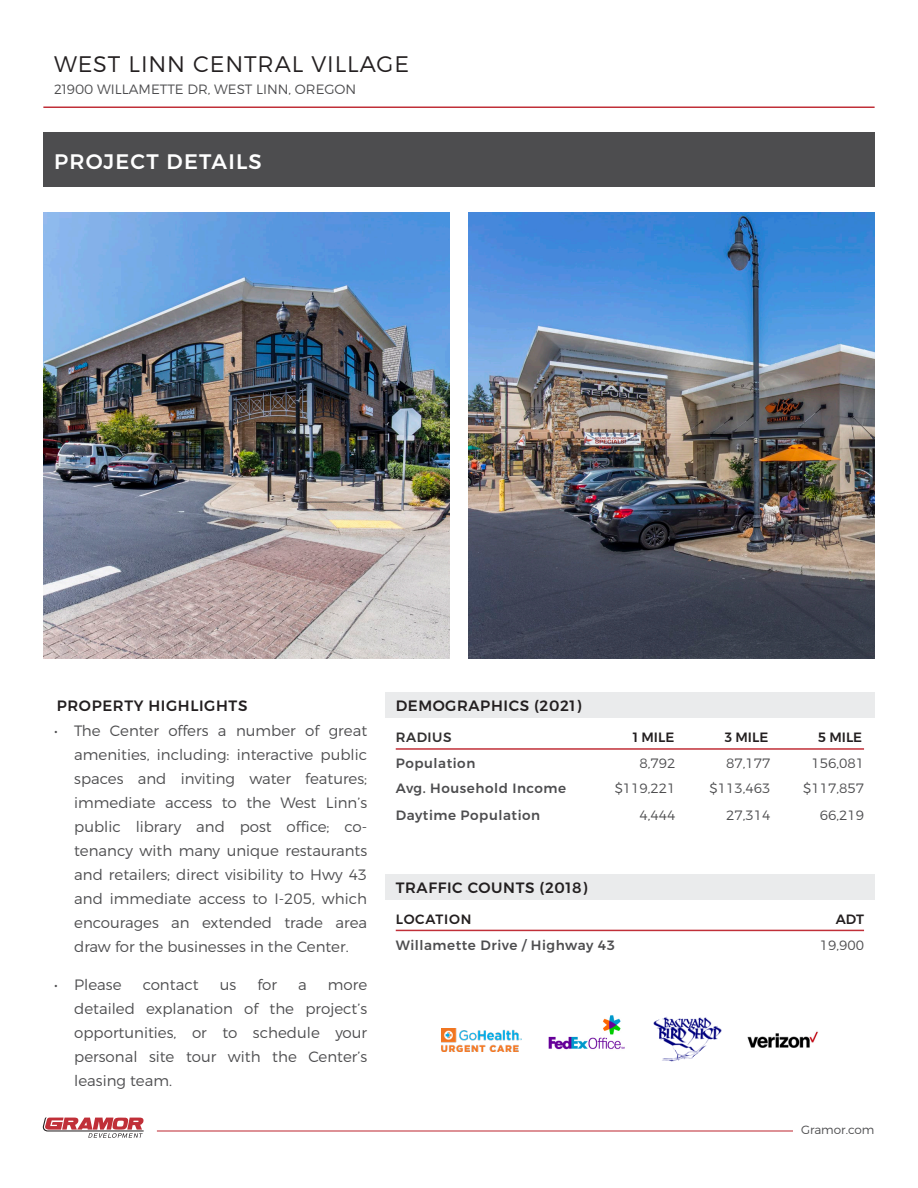
<style>
.page{position:relative;width:918px;height:1188px;background:#fff}
.page>*{position:absolute;margin:0;border:0;box-sizing:border-box;transform-origin:0 0}
.t1{font:300 22.5px "Montserrat";letter-spacing:.04em;color:#231f20}
.t2{font:500 21px "Montserrat";letter-spacing:.06em;color:#fff}
.t3{font:300 15px/24px "Montserrat";color:#4d4d4f;text-align:justify}
.t4{font:500 15px "Montserrat";letter-spacing:.04em;color:#231f20}
.t5{font:300 13.5px "Montserrat";color:#4d4d4f}
.t6{font:500 13.5px "Montserrat";letter-spacing:.04em;color:#4d4d4f}
.t7{font:500 13.5px "Montserrat";color:#231f20}
.t8{font:500 13.5px "Montserrat";letter-spacing:.06em;color:#231f20}
.t9{font:500 13.5px "Montserrat";letter-spacing:.04em;color:#323031}
.t10{font:300 12px "Montserrat";color:#4d4d4f}
</style>
<div class="page">
<div style="left:385px;top:874px;width:490px;height:26px;background:#eaebec"></div>
<div style="left:385px;top:692px;width:490px;height:26px;background:#eaebec"></div>
<img style="left:43px;top:213px;width:407px;height:446px">
<img style="left:468px;top:213px;width:407px;height:446px">
<hr style="left:396px;top:748px;width:468px;height:2px;background:#c02f38">
<hr style="left:396px;top:930px;width:468px;height:1px;background:#c02f38">
<div style="left:43px;top:133px;width:832px;height:54px;background:#4d4d4f"></div>
<img style="left:653px;top:1017px;width:69px;height:45px">
<img style="left:747px;top:1031px;width:71px;height:17px">
<img style="left:548px;top:1015px;width:77px;height:35px">
<img style="left:441px;top:1028px;width:80px;height:23px">
<svg style="left:42px;top:1117px;width:102px;height:21px"></svg>
<hr style="left:157px;top:1130px;width:710px;height:2px;background:#c02f38">
<div style="left:793px;top:1121px;width:81px;height:15px;background:#fff"></div>
<hr style="left:43px;top:106px;width:832px;height:2px;background:#c02f38">
<h1 class="t1" style="left:54px;top:50px;width:357px">WEST LINN CENTRAL VILLAGE</h1>
<p class="t5" style="left:54px;top:80px;width:304px">21900 WILLAMETTE DR, WEST LINN, OREGON</p>
<h2 class="t2" style="left:54px;top:148px;width:209px">PROJECT DETAILS</h2>
<p class="t4" style="left:57px;top:697px;width:192px">PROPERTY HIGHLIGHTS</p>
<p class="t3" style="left:74px;top:719px;width:294px;text-indent:-20px">• The Center offers a number of great amenities, including: interactive public spaces and inviting water features; immediate access to the West Linn’s public library and post office; co&shy;tenancy with many unique restaurants and retailers; direct visibility to Hwy 43 and immediate access to I-205, which encourages an extended trade area draw for the businesses in the Center.</p>
<p class="t3" style="left:54px;top:972px;width:69px">• Please</p>
<p class="t3" style="left:143px;top:972px;width:57px">contact</p>
<p class="t3" style="left:220px;top:972px;width:18px">us</p>
<p class="t3" style="left:257px;top:972px;width:21px">for</p>
<p class="t3" style="left:298px;top:972px;width:10px">a</p>
<p class="t3" style="left:74px;top:972px;width:294px;text-indent:254px">more detailed explanation of the project’s opportunities, or to schedule your personal site tour with the Center’s leasing team.</p>
<p class="t4" style="left:396px;top:697px;width:187px">DEMOGRAPHICS (2021)</p>
<p class="t9" style="left:396px;top:729px;width:57px">RADIUS</p>
<p class="t7" style="left:633px;top:729px;width:43px">1 MILE</p>
<p class="t7" style="left:725px;top:729px;width:45px">3 MILE</p>
<p class="t7" style="left:818px;top:729px;width:46px">5 MILE</p>
<p class="t6" style="left:396px;top:755px;width:81px">Population</p>
<p class="t6" style="left:396px;top:807px;width:146px">Daytime Population</p>
<p class="t5" style="left:640px;top:755px;width:37px">8,792</p>
<p class="t5" style="left:726px;top:755px;width:46px">87,177</p>
<p class="t5" style="left:811px;top:755px;width:54px">156,081</p>
<p class="t6" style="left:396px;top:780px;width:172px">Avg. Household Income</p>
<p class="t5" style="left:615px;top:780px;width:62px">$119,221</p>
<p class="t5" style="left:710px;top:780px;width:62px">$113,463</p>
<p class="t5" style="left:803px;top:780px;width:62px">$117,857</p>
<p class="t5" style="left:726px;top:807px;width:46px">27,314</p>
<p class="t5" style="left:820px;top:807px;width:46px">66,219</p>
<p class="t5" style="left:640px;top:807px;width:37px">4,444</p>
<p class="t4" style="left:396px;top:878px;width:193px">TRAFFIC COUNTS (2018)</p>
<p class="t8" style="left:396px;top:911px;width:77px">LOCATION</p>
<p class="t7" style="left:836px;top:911px;width:30px">ADT</p>
<p class="t6" style="left:396px;top:937px;width:221px">Willamette Drive / Highway 43</p>
<p class="t5" style="left:820px;top:937px;width:46px">19,900</p>
<p class="t10" style="left:801px;top:1123px;width:75px">Gramor.com</p>
</div>
